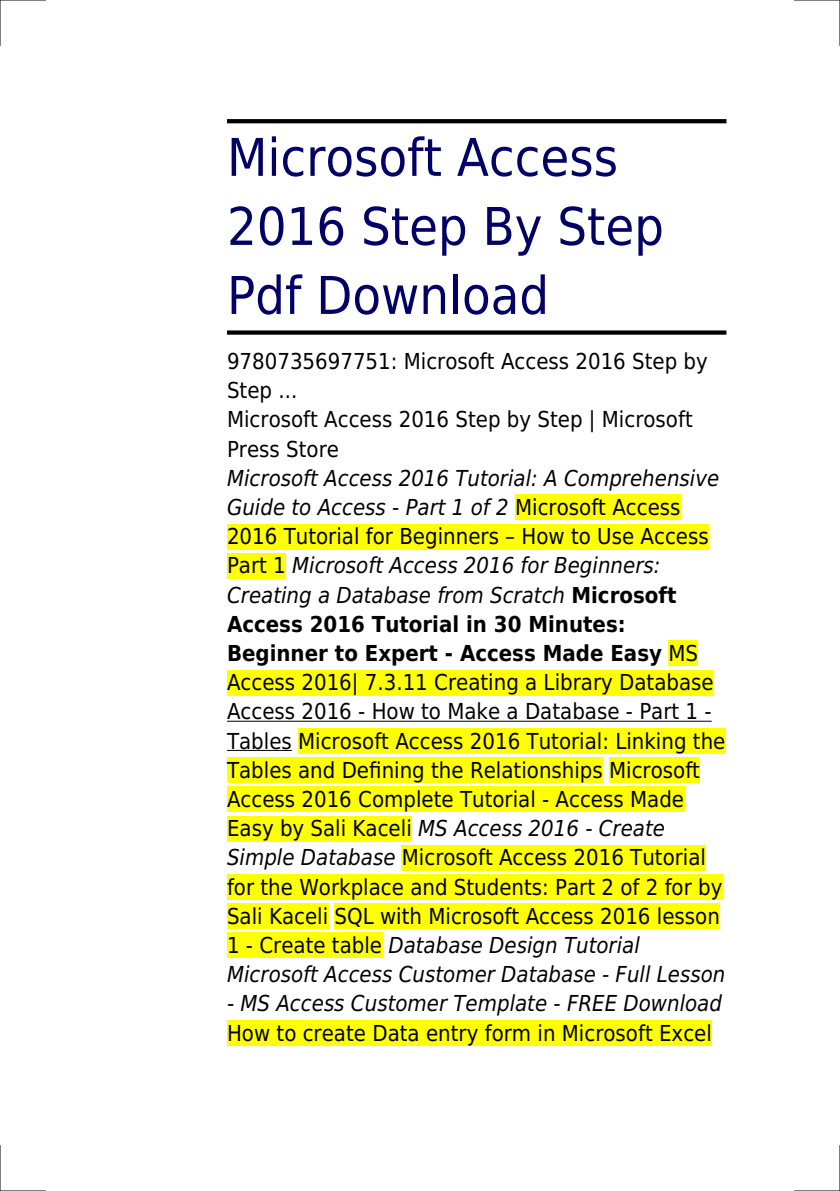
<style>
.page{position:relative;width:840px;height:1191px;background:#fff}
.page>*{position:absolute;margin:0;border:0;box-sizing:border-box;transform-origin:0 0}
.t1{font:52px/69px "DejaVu Sans Condensed";color:#006}
.t2{font:22px/29.2px "DejaVu Sans Condensed";color:#000}
.t3{font:italic 22px "DejaVu Sans Condensed";color:#000}
.s1{font-style:italic}
.s2{font-weight:700}
</style>
<div class="page">
<svg style="left:227px;top:119px;width:499px;height:4px;background:#060606"></svg>
<div style="left:227px;top:330px;width:499px;height:5px;background:#000"></div>
<div style="left:515px;top:494px;width:165px;height:26px;background:#ff0"></div>
<div style="left:227px;top:524px;width:481px;height:25px;background:#ff0"></div>
<div style="left:227px;top:553px;width:59px;height:25px;background:#ff0"></div>
<div style="left:668px;top:640px;width:29px;height:26px;background:#ff0"></div>
<div style="left:227px;top:669px;width:486px;height:26px;background:#ff0"></div>
<hr style="left:227px;top:720px;width:484px;height:1px;background:#000">
<hr style="left:227px;top:750px;width:65px;height:1px;background:#000">
<div style="left:298px;top:728px;width:427px;height:25px;background:#ff0"></div>
<div style="left:227px;top:757px;width:375px;height:26px;background:#ff0"></div>
<div style="left:608px;top:757px;width:91px;height:26px;background:#ff0"></div>
<div style="left:227px;top:786px;width:456px;height:26px;background:#ff0"></div>
<div style="left:227px;top:815px;width:184px;height:26px;background:#ff0"></div>
<div style="left:401px;top:845px;width:304px;height:25px;background:#ff0"></div>
<div style="left:227px;top:874px;width:495px;height:25px;background:#ff0"></div>
<div style="left:227px;top:903px;width:101px;height:26px;background:#ff0"></div>
<div style="left:334px;top:903px;width:385px;height:26px;background:#ff0"></div>
<div style="left:227px;top:932px;width:155px;height:26px;background:#ff0"></div>
<div style="left:227px;top:1020px;width:484px;height:25px;background:#ff0"></div>
<hr style="left:0;top:0;width:45px;height:1px;background:#000">
<hr style="left:794px;top:0;width:45px;height:1px;background:#000">
<hr style="left:0;top:1190px;width:45px;height:1px;background:#000">
<hr style="left:794px;top:1190px;width:45px;height:1px;background:#000">
<hr style="left:0;top:0;width:1px;height:45px;background:#000">
<hr style="left:0;top:1145px;width:1px;height:46px;background:#000">
<hr style="left:839px;top:0;width:1px;height:45px;background:#000">
<hr style="left:839px;top:1145px;width:1px;height:46px;background:#000">
<h1 class="t1" style="left:227px;top:123px;width:438px">Microsoft Access<br>2016 Step By Step<br>Pdf Download</h1>
<p class="t2" style="left:227px;top:347px;width:482px">9780735697751: Microsoft Access 2016 Step by<br>Step ...<br>Microsoft Access 2016 Step by Step | Microsoft<br>Press Store</p>
<p class="t2" style="left:227px;top:463px;width:499px"><span class="s1">Microsoft Access 2016 Tutorial: A Comprehensive Guide to Access - Part 1 of 2</span> Microsoft Access 2016 Tutorial for Beginners How to Use Access Part 1 <span class="s1">Microsoft Access 2016 for Beginners:<br>Creating a Database from Scratch</span> <span class="s2">Microsoft Access 2016 Tutorial in 30 Minutes:<br>Beginner to Expert - Access Made Easy</span> MS Access 2016| 7.3.11 Creating a Library Database Access 2016 - How to Make a Database - Part 1 - Tables Microsoft Access 2016 Tutorial: Linking the Tables and Defining the Relationships Microsoft Access 2016 Complete Tutorial - Access Made Easy by Sali Kaceli <span class="s1">MS Access 2016 - Create Simple Database</span> Microsoft Access 2016 Tutorial for the Workplace and Students: Part 2 of 2 for by Sali Kaceli SQL with Microsoft Access 2016 lesson 1 - Create table <span class="s1">Database Design Tutorial Microsoft Access Customer Database - Full Lesson</span></p>
<p class="t3" style="left:227px;top:991px;width:496px">- MS Access Customer Template - FREE Download</p>
<p class="t2" style="left:227px;top:1018px;width:486px">How to create Data entry form in Microsoft Excel</p>
</div>
